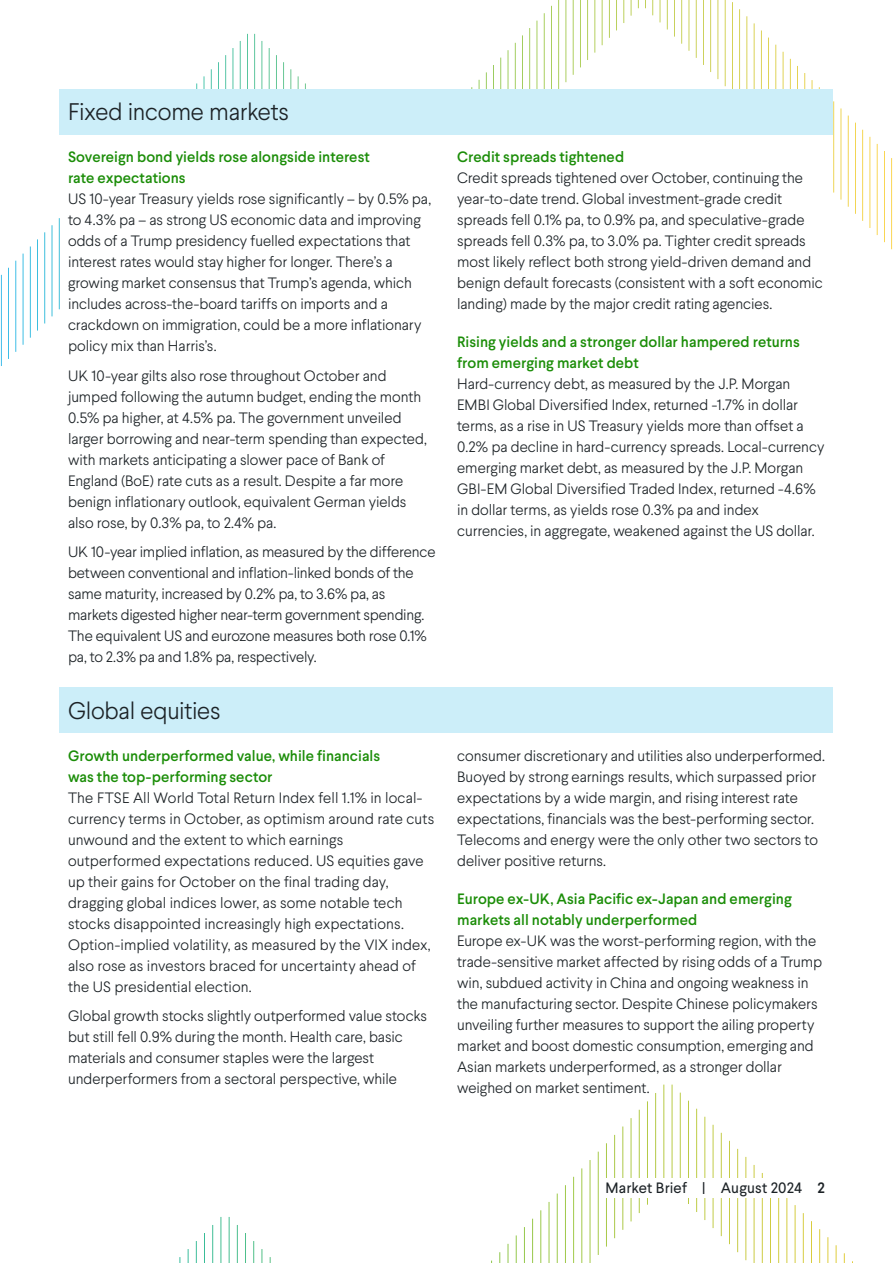
<style>
.page{position:relative;width:893px;height:1263px;background:#fff}
.page>*{position:absolute;margin:0;border:0;box-sizing:border-box;transform-origin:0 0}
.H4_Subhead_Lars_16_20_Shaded_Span{font:300 24px "Larsseit";letter-spacing:-.01em;color:#1c2226}
.P_Body_text_Lars_10_14_Cols{font:300 15px/21px "Larsseit";letter-spacing:-.005em;color:#1c2226}
.H6_Body_heading_Lars_10_14_Col{font:500 15px/21px "Larsseit";color:#1b8d08}
.Footer_Doc_Title_Lars_10_12{font:15px "Larsseit";letter-spacing:.01em;color:#1c2226}
.s1{font-weight:500}
</style>
<div class="page">
<svg style="left:196px;top:0;width:653px;height:207px"></svg>
<svg style="left:179px;top:1084px;width:674px;height:179px"></svg>
<div style="left:817px;top:133px;width:16px;height:436px;background:#fff"></div>
<div style="left:68px;top:102px;width:757px;height:568px;background:#fff"></div>
<div style="left:60px;top:89px;width:773px;height:46px;background:#cceef9"></div>
<div style="left:605px;top:1178px;width:220px;height:19px;background:#fff"></div>
<div style="left:60px;top:688px;width:773px;height:45px;background:#cceef9"></div>
<p class="H4_Subhead_Lars_16_20_Shaded_Span" style="left:68px;top:97px;width:223px">Fixed income markets</p>
<p class="H6_Body_heading_Lars_10_14_Col" style="left:68px;top:147px;width:303px">Sovereign bond yields rose alongside interest rate expectations</p>
<p class="P_Body_text_Lars_10_14_Cols" style="left:68px;top:188px;width:365px">US 10-year Treasury yields rose significantly – by 0.5% pa, to 4.3% pa – as strong US economic data and improving odds of a Trump presidency fuelled expectations that interest rates would stay higher for longer. There’s a growing market consensus that Trump’s agenda, which includes across-the-board tariffs on imports and a crackdown on immigration, could be a more inflationary policy mix than Harris’s.</p>
<p class="P_Body_text_Lars_10_14_Cols" style="left:68px;top:365px;width:360px">UK 10-year gilts also rose throughout October and jumped following the autumn budget, ending the month 0.5% pa higher, at 4.5% pa. The government unveiled larger borrowing and near-term spending than expected, with markets anticipating a slower pace of Bank of England (BoE) rate cuts as a result. Despite a far more benign inflationary outlook, equivalent German yields also rose, by 0.3% pa, to 2.4% pa.</p>
<p class="P_Body_text_Lars_10_14_Cols" style="left:68px;top:541px;width:369px">UK 10-year implied inflation, as measured by the difference between conventional and inflation-linked bonds of the same maturity, increased by 0.2% pa, to 3.6% pa, as markets digested higher near-term government spending.<br>The equivalent US and eurozone measures both rose 0.1% pa, to 2.3% pa and 1.8% pa, respectively.</p>
<p class="H4_Subhead_Lars_16_20_Shaded_Span" style="left:68px;top:695px;width:154px">Global equities</p>
<p class="H6_Body_heading_Lars_10_14_Col" style="left:68px;top:745px;width:314px">Growth underperformed value, while financials was the top-performing sector</p>
<p class="P_Body_text_Lars_10_14_Cols" style="left:68px;top:787px;width:368px">The FTSE All World Total Return Index fell 1.1% in local&shy;currency terms in October, as optimism around rate cuts unwound and the extent to which earnings outperformed expectations reduced. US equities gave up their gains for October on the final trading day, dragging global indices lower, as some notable tech stocks disappointed increasingly high expectations.<br>Option-implied volatility, as measured by the VIX index, also rose as investors braced for uncertainty ahead of the US presidential election.</p>
<p class="P_Body_text_Lars_10_14_Cols" style="left:68px;top:1005px;width:361px">Global growth stocks slightly outperformed value stocks but still fell 0.9% during the month. Health care, basic materials and consumer staples were the largest underperformers from a sectoral perspective, while</p>
<p class="H6_Body_heading_Lars_10_14_Col" style="left:457px;top:147px;width:169px">Credit spreads tightened</p>
<p class="P_Body_text_Lars_10_14_Cols" style="left:457px;top:167px;width:367px">Credit spreads tightened over October, continuing the year-to-date trend. Global investment-grade credit spreads fell 0.1% pa, to 0.9% pa, and speculative-grade spreads fell 0.3% pa, to 3.0% pa. Tighter credit spreads most likely reflect both strong yield-driven demand and benign default forecasts (consistent with a soft economic landing) made by the major credit rating agencies.</p>
<p class="H6_Body_heading_Lars_10_14_Col" style="left:457px;top:332px;width:344px">Rising yields and a stronger dollar hampered returns from emerging market debt</p>
<p class="P_Body_text_Lars_10_14_Cols" style="left:457px;top:373px;width:369px">Hard-currency debt, as measured by the J.P. Morgan EMBI Global Diversified Index, returned -1.7% in dollar terms, as a rise in US Treasury yields more than offset a 0.2% pa decline in hard-currency spreads. Local-currency emerging market debt, as measured by the J.P. Morgan GBI-EM Global Diversified Traded Index, returned -4.6% in dollar terms, as yields rose 0.3% pa and index currencies, in aggregate, weakened against the US dollar.</p>
<p class="P_Body_text_Lars_10_14_Cols" style="left:457px;top:745px;width:369px">consumer discretionary and utilities also underperformed.<br>Buoyed by strong earnings results, which surpassed prior expectations by a wide margin, and rising interest rate expectations, financials was the best-performing sector.<br>Telecoms and energy were the only other two sectors to deliver positive returns.</p>
<p class="H6_Body_heading_Lars_10_14_Col" style="left:457px;top:888px;width:336px">Europe ex-UK, Asia Pacific ex-Japan and emerging markets all notably underperformed</p>
<p class="P_Body_text_Lars_10_14_Cols" style="left:457px;top:930px;width:366px">Europe ex-UK was the worst-performing region, with the trade-sensitive market affected by rising odds of a Trump win, subdued activity in China and ongoing weakness in the manufacturing sector. Despite Chinese policymakers unveiling further measures to support the ailing property market and boost domestic consumption, emerging and Asian markets underperformed, as a stronger dollar weighed on market sentiment.</p>
<p class="Footer_Doc_Title_Lars_10_12" style="left:605px;top:1179px;width:221px">Market Brief | August 2024 <span class="s1">2</span></p>
</div>
